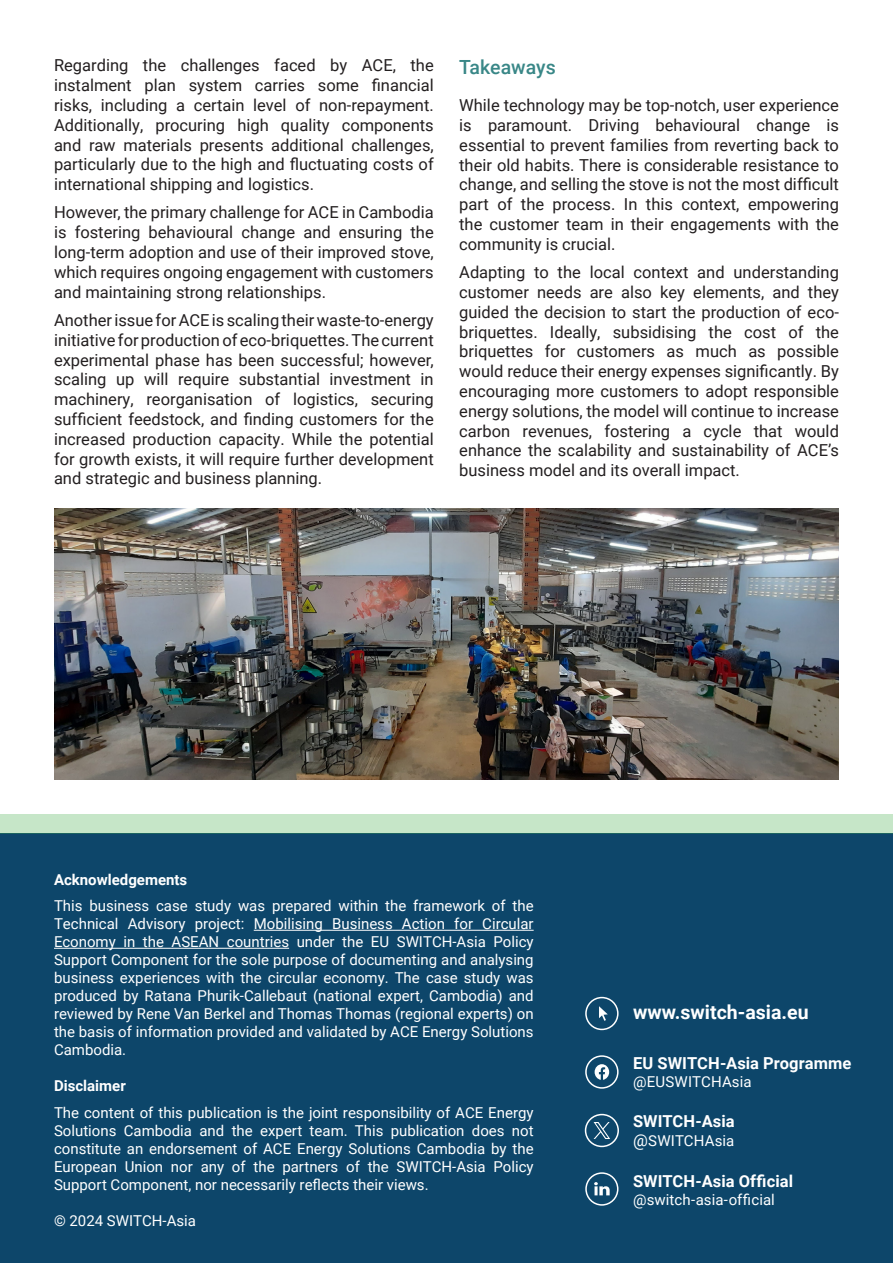
<style>
.page{position:relative;width:893px;height:1263px;background:#fff}
.page>*{position:absolute;margin:0;border:0;box-sizing:border-box;transform-origin:0 0}
.t1{font:700 19.5px "Roboto";color:#fff}
.heading_2{font:500 19.5px "Roboto";color:#398787}
.body{font:16.5px/19.8px "Roboto";color:#231f20;text-align:justify}
.t2{font:700 16.5px "Roboto";color:#fff}
.t3{font:15px/18px "Roboto";color:#fff;text-align:justify}
.t4{font:700 15px "Roboto";color:#fff}
.s1{font-size:16.5px}
</style>
<div class="page">
<div style="left:0;top:833px;width:893px;height:430px;background:#0d466a"></div>
<hr style="left:254px;top:930px;width:280px;height:1px;background:#fff">
<hr style="left:54px;top:948px;width:235px;height:1px;background:#fff">
<svg style="left:595px;top:1064px;width:14px;height:16px"></svg>
<div style="left:585px;top:1055px;width:34px;height:34px;border:2px solid #fff;border-radius:50%"></div>
<svg style="left:599px;top:1006px;width:9px;height:15px"></svg>
<div style="left:585px;top:997px;width:34px;height:33px;border:2px solid #fff;border-radius:50%"></div>
<div style="left:585px;top:1114px;width:34px;height:33px;border:2px solid #fff;border-radius:50%"></div>
<svg style="left:594px;top:1182px;width:16px;height:13px"></svg>
<div style="left:585px;top:1172px;width:33px;height:34px;border:2px solid #fff;border-radius:50%"></div>
<svg style="left:594px;top:1122px;width:16px;height:17px"></svg>
<div style="left:0;top:814px;width:893px;height:19px;background:#c6e6c8"></div>
<img style="left:54px;top:509px;width:785px;height:271px">
<p class="body" style="left:54px;top:55px;width:381px">Regarding the challenges faced by ACE, the instalment plan system carries some financial risks, including a certain level of non-repayment.<br>Additionally, procuring high quality components and raw materials presents additional challenges, particularly due to the high and fluctuating costs of international shipping and logistics.</p>
<p class="body" style="left:54px;top:202px;width:381px">However, the primary challenge for ACE in Cambodia is fostering behavioural change and ensuring the long-term adoption and use of their improved stove, which requires ongoing engagement with customers and maintaining strong relationships.</p>
<p class="body" style="left:54px;top:310px;width:381px">Another issue for ACE is scaling their waste-to-energy initiative for production of eco-briquettes. The current experimental phase has been successful; however, scaling up will require substantial investment in machinery, reorganisation of logistics, securing sufficient feedstock, and finding customers for the increased production capacity. While the potential for growth exists, it will require further development and strategic and business planning.</p>
<p class="heading_2" style="left:459px;top:54px;width:98px">Takeaways</p>
<p class="body" style="left:459px;top:95px;width:381px">While technology may be top-notch, user experience is paramount. Driving behavioural change is essential to prevent families from reverting back to their old habits. There is considerable resistance to change, and selling the stove is not the most difficult part of the process. In this context, empowering the customer team in their engagements with the community is crucial.</p>
<p class="body" style="left:459px;top:262px;width:381px">Adapting to the local context and understanding customer needs are also key elements, and they guided the decision to start the production of eco&shy;briquettes. Ideally, subsidising the cost of the briquettes for customers as much as possible would reduce their energy expenses significantly. By encouraging more customers to adopt responsible energy solutions, the model will continue to increase carbon revenues, fostering a cycle that would enhance the scalability and sustainability of ACE’s business model and its overall impact.</p>
<p class="t4" style="left:54px;top:869px;width:135px">Acknowledgements</p>
<p class="t3" style="left:54px;top:896px;width:481px">This business case study was prepared within the framework of the Technical Advisory project: Mobilising Business Action for Circular Economy in the ASEAN countries under the EU SWITCH-Asia Policy Support Component for the sole purpose of documenting and analysing business experiences with the circular economy. The case study was produced by Ratana Phurik-Callebaut (national expert, Cambodia) and reviewed by Rene Van Berkel and Thomas Thomas (regional experts) on the basis of information provided and validated by ACE Energy Solutions Cambodia.</p>
<p class="t4" style="left:54px;top:1075px;width:73px">Disclaimer</p>
<p class="t3" style="left:54px;top:1103px;width:481px">The content of this publication is the joint responsibility of ACE Energy Solutions Cambodia and the expert team. This publication does not constitute an endorsement of ACE Energy Solutions Cambodia by the European Union nor any of the partners of the SWITCH-Asia Policy Support Component, nor necessarily reflects their views.</p>
<p class="t3" style="left:54px;top:1211px;width:144px">© 2024 SWITCH-Asia</p>
<p class="t1" style="left:633px;top:998px;width:177px">www.switch-asia.eu</p>
<p class="t2" style="left:633px;top:1052px;width:220px">EU SWITCH-Asia Programme</p>
<p class="t3" style="left:633px;top:1072px;width:120px">@EUSWITCHAsia</p>
<p class="t2" style="left:633px;top:1109px;width:103px">SWITCH-Asia</p>
<p class="t3" style="left:633px;top:1131px;width:103px"><span class="s1">@</span>SWITCHAsia</p>
<p class="t2" style="left:633px;top:1170px;width:161px">SWITCH-Asia Official</p>
<p class="t3" style="left:633px;top:1190px;width:143px">@switch-asia-official</p>
</div>
